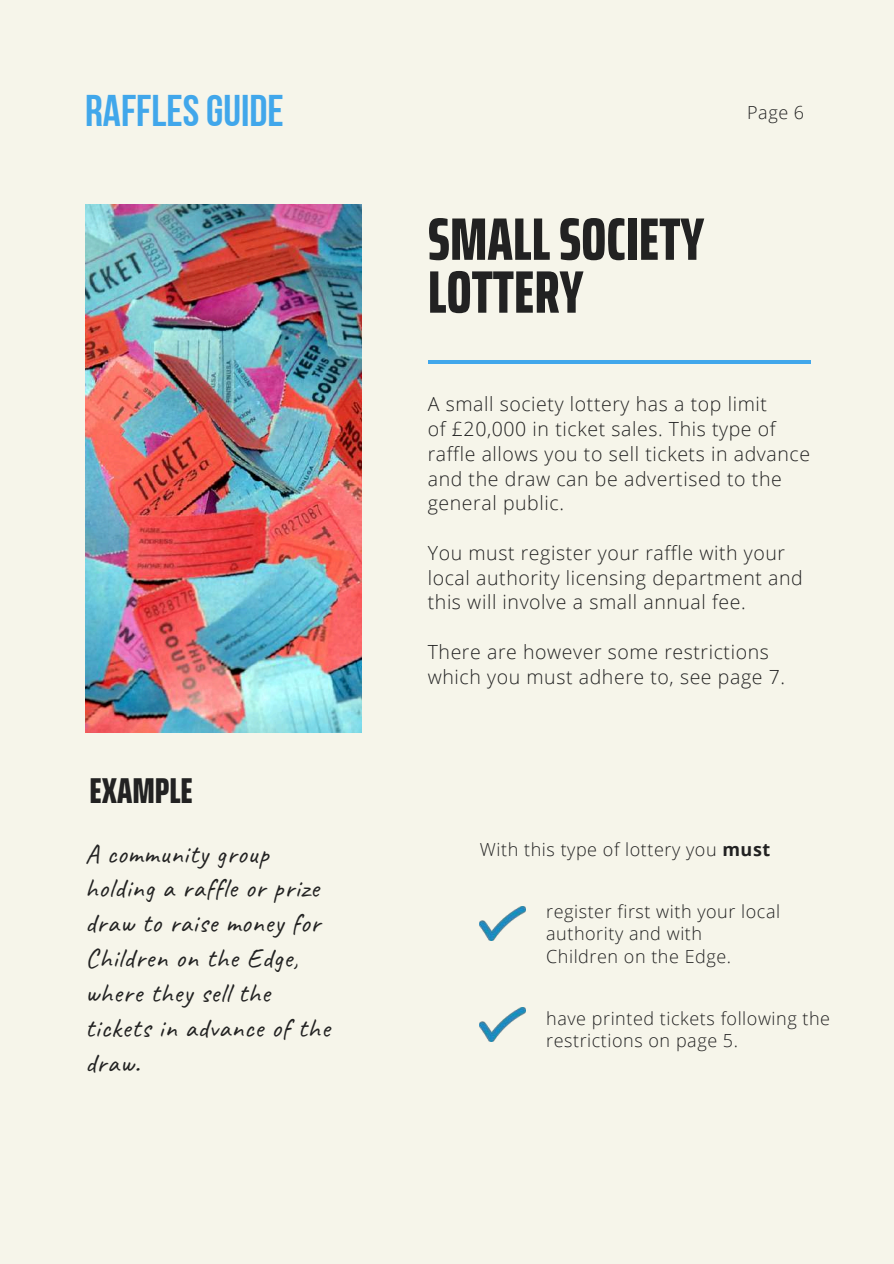
<style>
.page{position:relative;width:894px;height:1264px;background:#fff}
.page>*{position:absolute;margin:0;border:0;box-sizing:border-box;transform-origin:0 0}
.t1{font:800 extra-condensed 60px/52.8px "Saira";color:#222}
.t2{font:44.25px "Bebas Neue Cyrillic";color:#41a7eb}
.t3{font:800 extra-condensed 36px "Saira";color:#222}
.t4{font:27px/34.8px "Caveat";letter-spacing:.03em;color:#222}
.t5{font:300 19.5px/24.8px "Open Sans";letter-spacing:.03em;color:#222}
.t6{font:300 18px/22.5px "Open Sans";letter-spacing:.03em;color:#222}
.s1{font-weight:700}
</style>
<div class="page">
<div style="left:0;top:0;width:893px;height:1263px;background:#f6f5ea"></div>
<img style="left:85px;top:204px;width:276px;height:528px">
<hr style="left:428px;top:360px;width:382px;height:4px;background:#41a7eb">
<img style="left:480px;top:906px;width:45px;height:34px">
<img style="left:480px;top:1007px;width:45px;height:34px">
<h2 class="t2" style="left:85px;top:93px;width:200px">RAFFLESGUIDE</h2>
<h3 class="t3" style="left:89px;top:762px;width:105px">EXAMPLE</h3>
<h1 class="t1" style="left:427px;top:212px;width:278px">SMALLSOCIETY<br>LOTTERY</h1>
<p class="t6" style="left:747px;top:101px;width:58px">Page 6</p>
<p class="t5" style="left:427px;top:391px;width:383px">A small society lottery has a top limit<br>of £20,000 in ticket sales. This type of raffle allows you to sell tickets in advance and the draw can be advertised to the general public.</p>
<p class="t5" style="left:427px;top:540px;width:376px">You must register your raffle with your local authority licensing department and this will involve a small annual fee.</p>
<p class="t5" style="left:427px;top:639px;width:359px">There are however some restrictions which you must adhere to, see page 7.</p>
<h3 class="t4" style="left:85px;top:836px;width:246px">A community group holding a raffle or prize draw to raise money for<br>Children on the Edge, where they sell the tickets in advance of the draw.</h3>
<p class="t6" style="left:480px;top:838px;width:292px">With this type of lottery you <span class="s1">must</span></p>
<p class="t6" style="left:546px;top:899px;width:235px">register first with your local authority and with<br>Children on the Edge.</p>
<p class="t6" style="left:546px;top:1006px;width:285px">have printed tickets following the restrictions on page 5.</p>
</div>
